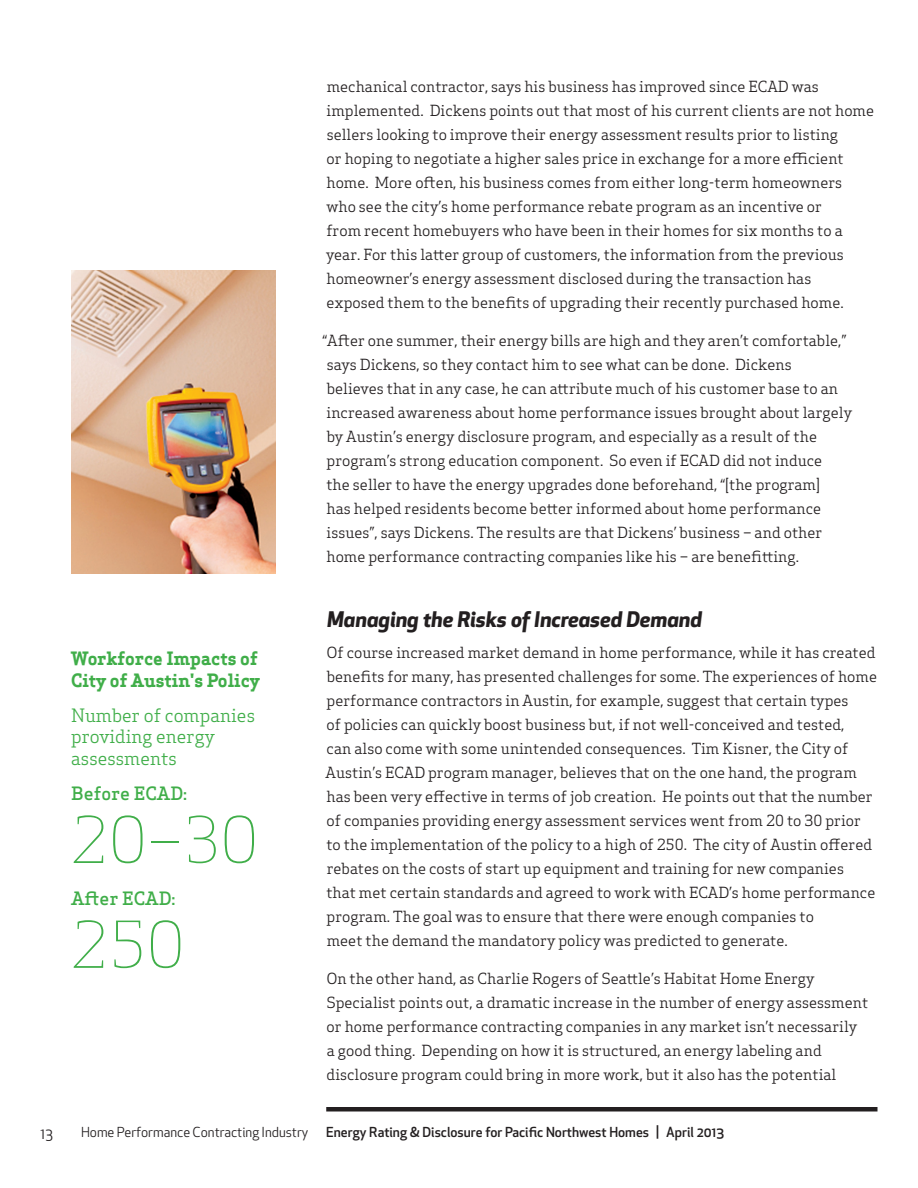
<style>
.page{position:relative;width:918px;height:1188px;background:#fff}
.page>*{position:absolute;margin:0;border:0;box-sizing:border-box;transform-origin:0 0}
.t1{font:300 63px "Apex Serif";color:#40ae49}
.Heading____Lvl_1{font:italic 700 21px "Apex New";color:#231f20}
.t2{font:18px/21.6px "Apex Serif";color:#40ae49}
.t3{font:700 18px/21.6px "Apex Serif";color:#40ae49}
.t4{font:500 18px "Apex Serif";color:#40ae49}
.Body____Spc_aft{font:15px/24px "Apex Serif";color:#231f20}
.t5{font:15px "Apex New";color:#231f20}
.t6{font:500 13.5px "Apex New";color:#231f20}
.t7{font:13.5px "Apex New";color:#231f20}
</style>
<div class="page">
<div style="left:326px;top:1107px;width:552px;height:5px;background:#231f20"></div>
<img style="left:71px;top:270px;width:204px;height:303px">
<p class="t3" style="left:71px;top:647px;width:190px">Workforce Impacts of<br>City of Austin's Policy</p>
<p class="t2" style="left:71px;top:704px;width:185px">Number of companies providing energy assessments</p>
<p class="t4" style="left:71px;top:782px;width:118px">Before ECAD:</p>
<p class="t1" style="left:71px;top:800px;width:189px">20–30</p>
<p class="t4" style="left:71px;top:887px;width:106px">After ECAD:</p>
<p class="t1" style="left:71px;top:905px;width:115px">250</p>
<p class="Body____Spc_aft" style="left:326px;top:75px;width:550px">mechanical contractor, says his business has improved since ECAD was implemented. Dickens points out that most of his current clients are not home sellers looking to improve their energy assessment results prior to listing<br>or hoping to negotiate a higher sales price in exchange for a more efficient home. More often, his business comes from either long-term homeowners who see the city’s home performance rebate program as an incentive or<br>from recent homebuyers who have been in their homes for six months to a year. For this latter group of customers, the information from the previous homeowner’s energy assessment disclosed during the transaction has<br>exposed them to the benefits of upgrading their recently purchased home.</p>
<p class="Body____Spc_aft" style="left:322px;top:328px;width:531px">“After one summer, their energy bills are high and they aren’t comfortable,” says Dickens, so they contact him to see what can be done. Dickens<br>believes that in any case, he can attribute much of his customer base to an increased awareness about home performance issues brought about largely by Austin’s energy disclosure program, and especially as a result of the program’s strong education component. So even if ECAD did not induce<br>the seller to have the energy upgrades done beforehand, “[the program]<br>has helped residents become better informed about home performance issues”, says Dickens. The results are that Dickens’ business – and other home performance contracting companies like his – are benefitting.</p>
<p class="Heading____Lvl_1" style="left:327px;top:605px;width:377px">Managing the Risks of Increased Demand</p>
<p class="Body____Spc_aft" style="left:326px;top:641px;width:553px">Of course increased market demand in home performance, while it has created benefits for many, has presented challenges for some. The experiences of home performance contractors in Austin, for example, suggest that certain types<br>of policies can quickly boost business but, if not well-conceived and tested,<br>can also come with some unintended consequences. Tim Kisner, the City of Austin’s ECAD program manager, believes that on the one hand, the program has been very effective in terms of job creation. He points out that the number of companies providing energy assessment services went from 20 to 30 prior to the implementation of the policy to a high of 250. The city of Austin offered rebates on the costs of start up equipment and training for new companies<br>that met certain standards and agreed to work with ECAD’s home performance program. The goal was to ensure that there were enough companies to<br>meet the demand the mandatory policy was predicted to generate.</p>
<p class="Body____Spc_aft" style="left:327px;top:966px;width:543px">On the other hand, as Charlie Rogers of Seattle’s Habitat Home Energy Specialist points out, a dramatic increase in the number of energy assessment or home performance contracting companies in any market isn’t necessarily a good thing. Depending on how it is structured, an energy labeling and disclosure program could bring in more work, but it also has the potential</p>
<p class="t5" style="left:40px;top:1124px;width:14px">13</p>
<p class="t7" style="left:81px;top:1124px;width:229px">Home Performance Contracting Industry</p>
<p class="t6" style="left:326px;top:1123px;width:400px">Energy Rating &amp; Disclosure for Pacific Northwest Homes | April 2013</p>
</div>
